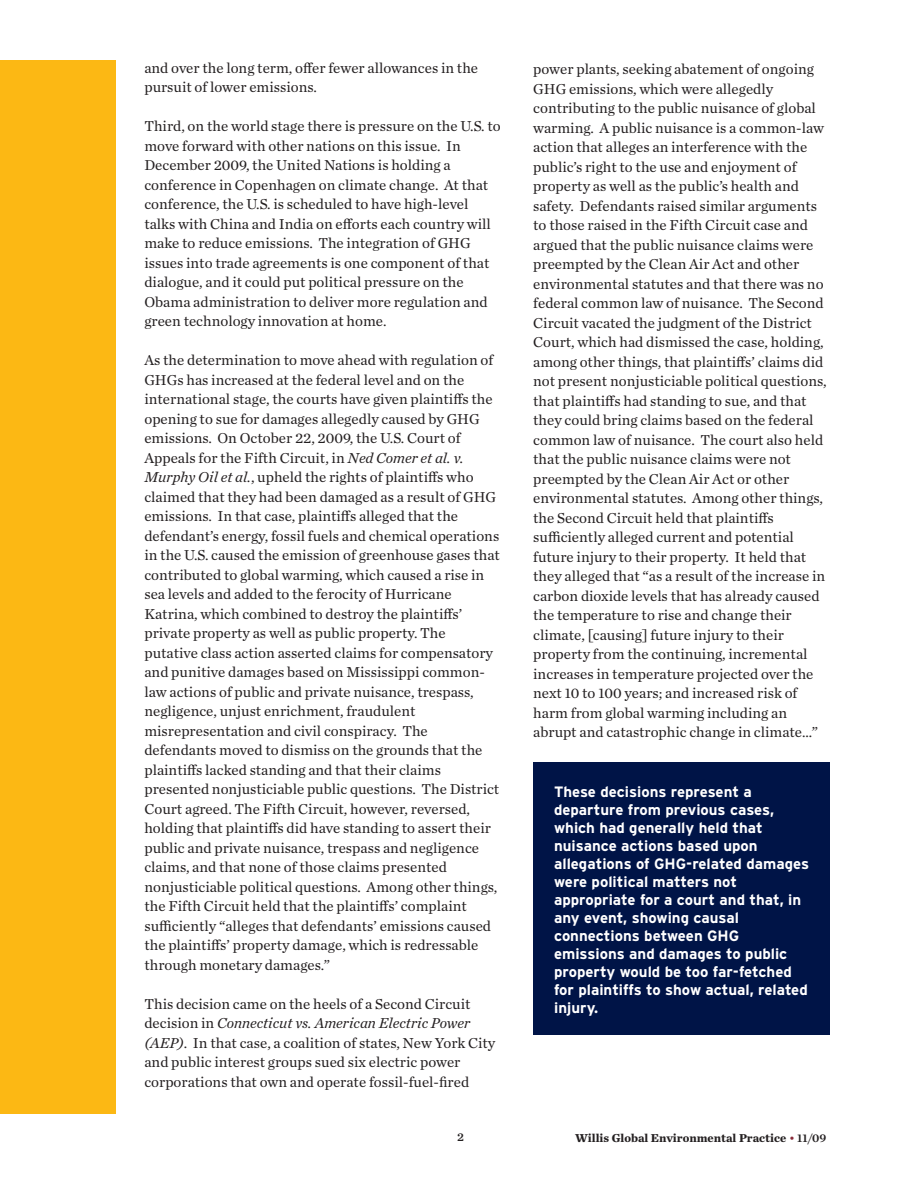
<style>
.page{position:relative;width:918px;height:1188px;background:#fff}
.page>*{position:absolute;margin:0;border:0;box-sizing:border-box;transform-origin:0 0}
.t1{font:15px/19.5px "Chronicle Text G1";color:#231f20}
.t2{font:700 15px/18px "Interstate";color:#fff}
.t3{font:700 12px "Chronicle Text G1";color:#231f20}
.t4{font:12px "Chronicle Text G1 Semi";color:#231f20}
.s1{font-style:italic}
.s2{font-weight:400;color:#892c3a}
.s3{font-family:"Chronicle Text G1 Semi";font-weight:400}
</style>
<div class="page">
<div style="left:0;top:60px;width:115px;height:1054px;background:#fcb814"></div>
<div style="left:533px;top:763px;width:296px;height:272px;background:#001447"></div>
<p class="t1" style="left:144px;top:60px;width:335px">and over the long term, offer fewer allowances in the pursuit of lower emissions.</p>
<p class="t1" style="left:144px;top:118px;width:358px">Third, on the world stage there is pressure on the U.S. to move forward with other nations on this issue. In December 2009, the United Nations is holding a conference in Copenhagen on climate change. At that conference, the U.S. is scheduled to have high-level talks with China and India on efforts each country will make to reduce emissions. The integration of GHG issues into trade agreements is one component of that dialogue, and it could put political pressure on the Obama administration to deliver more regulation and green technology innovation at home.</p>
<p class="t1" style="left:144px;top:352px;width:357px">As the determination to move ahead with regulation of GHGs has increased at the federal level and on the international stage, the courts have given plaintiffs the opening to sue for damages allegedly caused by GHG emissions. On October 22, 2009, the U.S. Court of Appeals for the Fifth Circuit, in <span class="s1">Ned Comer et al. v.<br>Murphy Oil et al.</span>, upheld the rights of plaintiffs who claimed that they had been damaged as a result of GHG emissions. In that case, plaintiffs alleged that the defendant’s energy, fossil fuels and chemical operations in the U.S. caused the emission of greenhouse gases that contributed to global warming, which caused a rise in sea levels and added to the ferocity of Hurricane Katrina, which combined to destroy the plaintiffs’ private property as well as public property. The putative class action asserted claims for compensatory and punitive damages based on Mississippi common&shy;law actions of public and private nuisance, trespass, negligence, unjust enrichment, fraudulent misrepresentation and civil conspiracy. The defendants moved to dismiss on the grounds that the plaintiffs lacked standing and that their claims presented nonjusticiable public questions. The District Court agreed. The Fifth Circuit, however, reversed, holding that plaintiffs did have standing to assert their public and private nuisance, trespass and negligence claims, and that none of those claims presented nonjusticiable political questions. Among other things, the Fifth Circuit held that the plaintiffs’ complaint sufficiently “alleges that defendants’ emissions caused the plaintiffs’ property damage, which is redressable through monetary damages.”</p>
<p class="t1" style="left:144px;top:996px;width:353px">This decision came on the heels of a Second Circuit decision in <span class="s1">Connecticut vs. American Electric Power (AEP)</span>. In that case, a coalition of states, New York City and public interest groups sued six electric power corporations that own and operate fossil-fuel-fired</p>
<p class="t1" style="left:533px;top:61px;width:295px">power plants, seeking abatement of ongoing GHG emissions, which were allegedly contributing to the public nuisance of global warming. A public nuisance is a common-law action that alleges an interference with the public’s right to the use and enjoyment of property as well as the public’s health and safety. Defendants raised similar arguments to those raised in the Fifth Circuit case and argued that the public nuisance claims were preempted by the Clean Air Act and other environmental statutes and that there was no federal common law of nuisance. The Second Circuit vacated the judgment of the District Court, which had dismissed the case, holding, among other things, that plaintiffs’ claims did not present nonjusticiable political questions, that plaintiffs had standing to sue, and that they could bring claims based on the federal common law of nuisance. The court also held that the public nuisance claims were not preempted by the Clean Air Act or other environmental statutes. Among other things, the Second Circuit held that plaintiffs sufficiently alleged current and potential future injury to their property. It held that they alleged that “as a result of the increase in carbon dioxide levels that has already caused the temperature to rise and change their climate, [causing] future injury to their property from the continuing, incremental increases in temperature projected over the next 10 to 100 years; and increased risk of harm from global warming including an abrupt and catastrophic change in climate…”</p>
<p class="t2" style="left:554px;top:782px;width:256px">These decisions represent a departure from previous cases, which had generally held that nuisance actions based upon allegations of GHG-related damages were political matters not appropriate for a court and that, in any event, showing causal connections between GHG emissions and damages to public property would be too far-fetched for plaintiffs to show actual, related injury.</p>
<p class="t4" style="left:457px;top:1133px;width:8px">2</p>
<p class="t3" style="left:575px;top:1134px;width:253px">Willis Global Environmental Practice <span class="s2">•</span> <span class="s3">11/09</span></p>
</div>
